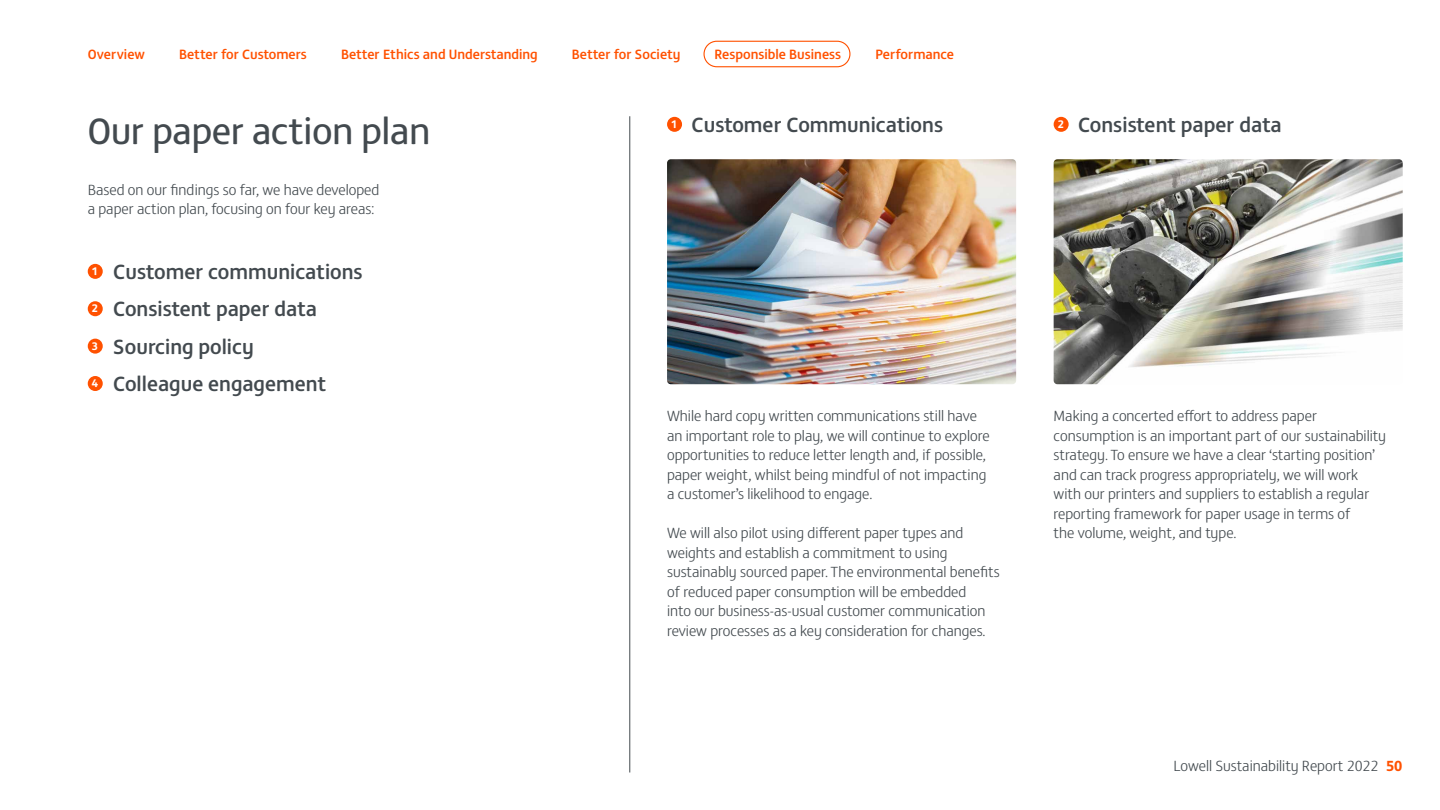
<style>
.page{position:relative;width:1440px;height:810px;background:#fff}
.page>*{position:absolute;margin:0;border:0;box-sizing:border-box;transform-origin:0 0}
.t1{font:37.5px "FS Matthew";color:#434a4f}
.t2{font:500 21px/37.3px "FS Matthew";color:#434a4f}
.t3{font:300 15px/19.5px "FS Matthew";color:#434a4f}
.t4{font:500 13.73px "FS Matthew";color:#ff5100}
.s1{font-weight:700;color:#ff5100}
</style>
<div class="page">
<div style="left:88px;top:264px;width:15px;height:15px;background:#ff5100;border-radius:50%"></div>
<div style="left:88px;top:301px;width:15px;height:15px;background:#ff5100;border-radius:50%"></div>
<div style="left:88px;top:339px;width:15px;height:15px;background:#ff5100;border-radius:50%"></div>
<div style="left:88px;top:376px;width:15px;height:15px;background:#ff5100;border-radius:50%"></div>
<div style="left:667px;top:117px;width:15px;height:15px;background:#ff5100;border-radius:50%"></div>
<img style="left:667px;top:159px;width:349px;height:225px">
<div style="left:1054px;top:117px;width:15px;height:15px;background:#ff5100;border-radius:50%"></div>
<img style="left:1054px;top:159px;width:349px;height:225px">
<hr style="left:630px;top:116px;width:1px;height:656px;background:#434a4f">
<div style="left:704px;top:41px;width:146px;height:26px;border:1px solid #ff5100;border-radius:13px"></div>
<p class="t4" style="left:88px;top:43px;width:59px">Overview</p>
<p class="t4" style="left:179px;top:43px;width:129px">Better for Customers</p>
<p class="t4" style="left:341px;top:43px;width:198px">Better Ethics and Understanding</p>
<p class="t4" style="left:572px;top:43px;width:110px">Better for Society</p>
<p class="t4" style="left:714px;top:43px;width:128px">Responsible Business</p>
<p class="t4" style="left:875px;top:43px;width:80px">Performance</p>
<h1 class="t1" style="left:88px;top:103px;width:344px">Our paper action plan</h1>
<h2 class="t2" style="left:671px;top:104px;width:274px"><sup>1</sup> Customer Communications</h2>
<p class="t3" style="left:88px;top:179px;width:293px">Based on our findings so far, we have developed a paper action plan, focusing on four key areas:</p>
<h2 class="t2" style="left:92px;top:251px;width:272px"><sup>1</sup> Customer communications<br><sup>2</sup> Consistent paper data<br><sup>3</sup> Sourcing policy<br><sup>4</sup> Colleague engagement</h2>
<p class="t3" style="left:667px;top:405px;width:324px">While hard copy written communications still have an important role to play, we will continue to explore opportunities to reduce letter length and, if possible, paper weight, whilst being mindful of not impacting a customer’s likelihood to engage.</p>
<p class="t3" style="left:667px;top:522px;width:334px">We will also pilot using different paper types and weights and establish a commitment to using sustainably sourced paper. The environmental benefits of reduced paper consumption will be embedded<br>into our business-as-usual customer communication review processes as a key consideration for changes.</p>
<h2 class="t2" style="left:1058px;top:104px;width:226px"><sup>2</sup> Consistent paper data</h2>
<p class="t3" style="left:1054px;top:405px;width:334px">Making a concerted effort to address paper consumption is an important part of our sustainability strategy. To ensure we have a clear ‘starting position’ and can track progress appropriately, we will work with our printers and suppliers to establish a regular reporting framework for paper usage in terms of<br>the volume, weight, and type.</p>
<p class="t3" style="left:1173px;top:755px;width:231px">Lowell Sustainability Report 2022 <span class="s1">50</span></p>
</div>
